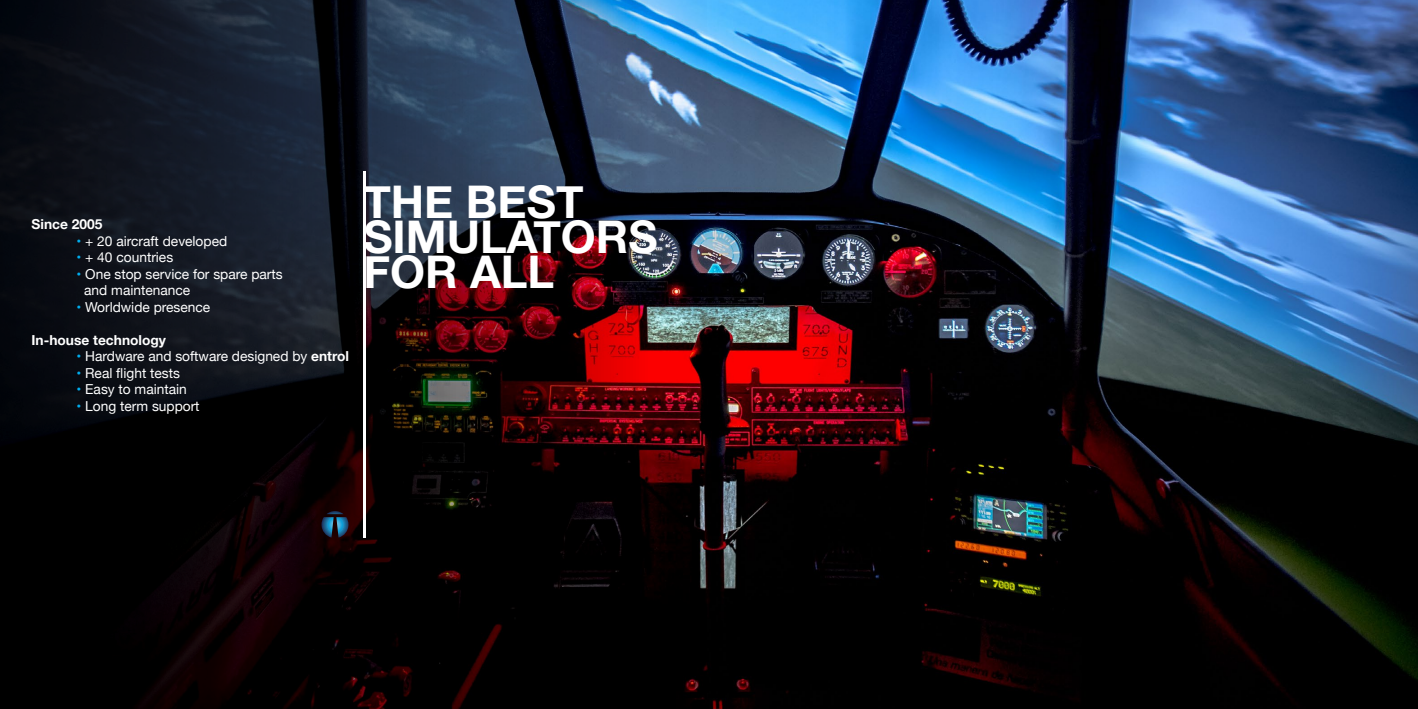
<style>
.page{position:relative;width:1418px;height:709px;background:#fff}
.page>*{position:absolute;margin:0;border:0;box-sizing:border-box;transform-origin:0 0}
.t1{font:700 45px "Helvetica Neue";color:#fff}
.t2{font:13.75px "Helvetica Neue";color:#fff}
.t3{font:700 13.75px "Helvetica Neue";color:#fff}
.s1{color:#00aeef}
.s2{font-weight:700}
</style>
<div class="page">
<img style="left:707px;top:0;width:710px;height:709px">
<svg style="left:0;top:0;width:707px;height:709px;background:#17141c"></svg>
<hr style="left:363px;top:171px;width:3px;height:366px;background:#fff">
<svg style="left:321px;top:511px;width:27px;height:26px"></svg>
<p class="t3" style="left:32px;top:213px;width:72px">Since 2005</p>
<p class="t2" style="left:77px;top:231px;width:152px"><span class="s1">•</span> + 20 aircraft developed</p>
<p class="t2" style="left:77px;top:247px;width:98px"><span class="s1">•</span> + 40 countries</p>
<p class="t2" style="left:77px;top:264px;width:207px"><span class="s1">•</span> One stop service for spare parts</p>
<p class="t2" style="left:84px;top:280px;width:107px">and maintenance</p>
<p class="t2" style="left:77px;top:297px;width:135px"><span class="s1">•</span> Worldwide presence</p>
<p class="t3" style="left:32px;top:329px;width:136px">In-house technology</p>
<p class="t2" style="left:77px;top:346px;width:274px"><span class="s1">•</span> Hardware and software designed by <span class="s2">entrol</span></p>
<p class="t2" style="left:77px;top:363px;width:105px"><span class="s1">•</span> Real flight tests</p>
<p class="t2" style="left:77px;top:379px;width:112px"><span class="s1">•</span> Easy to maintain</p>
<p class="t2" style="left:77px;top:396px;width:125px"><span class="s1">•</span> Long term support</p>
<p class="t1" style="left:363px;top:166px;width:222px">THE BEST</p>
<p class="t1" style="left:363px;top:201px;width:296px">SIMULATORS</p>
<p class="t1" style="left:363px;top:236px;width:192px">FOR ALL</p>
</div>
